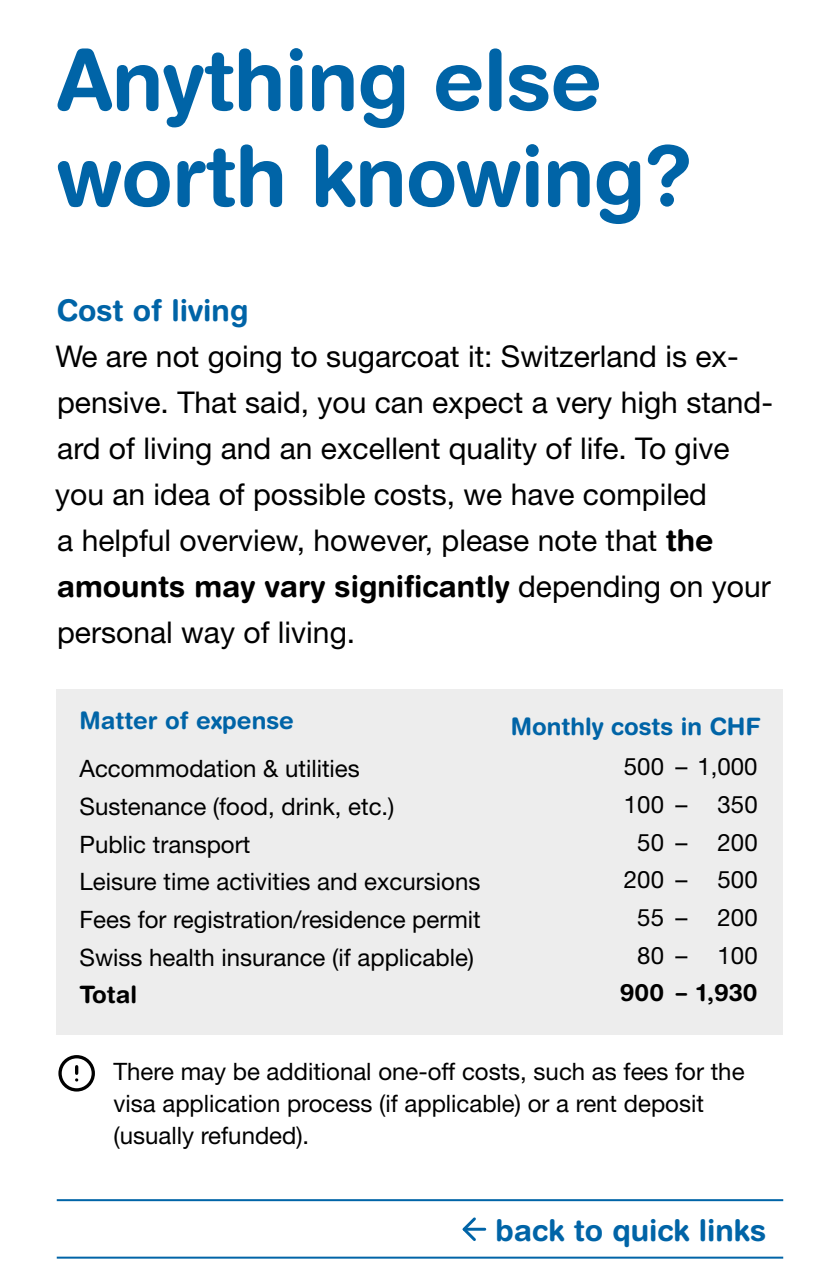
<style>
.page{position:relative;width:840px;height:1287px;background:#fff}
.page>*{position:absolute;margin:0;border:0;box-sizing:border-box;transform-origin:0 0}
._01_Seitentitel{font:700 84px/96px "Helvetica Rounded LT Std";letter-spacing:-.01em;color:#0064a7}
.t1{font:30px/46px "Helvetica Neue LT Std";color:#000}
.t2{font:700 30px "Helvetica Rounded LT Std";color:#0064a7}
._02_Leadin{font:24px/32px "Helvetica Neue LT Std";color:#000}
.t3{font:700 24px "Helvetica Rounded LT Std";color:#0064a7}
.t4{font:700 24px "Helvetica Rounded LT Std";color:#000}
.s1{font-family:"Helvetica Rounded LT Std";font-weight:700}
</style>
<div class="page">
<div style="left:57px;top:689px;width:725px;height:345px;background:#ededed"></div>
<div style="left:58px;top:1055px;width:37px;height:37px;border:3px solid #000;border-radius:50%"></div>
<svg style="left:75px;top:1067px;width:3px;height:15px"></svg>
<hr style="left:57px;top:1199px;width:725px;height:2px;background:#0064a7">
<hr style="left:57px;top:1257px;width:725px;height:2px;background:#0064a7">
<hr style="left:464px;top:1228px;width:20px;height:3px;background:#0064a7">
<svg style="left:462px;top:1217px;width:16px;height:24px"></svg>
<p class="_01_Seitentitel" style="left:57px;top:31px;width:637px">Anything else worth knowing?</p>
<p class="t2" style="left:56px;top:292px;width:193px">Cost of living</p>
<p class="t1" style="left:55px;top:333px;width:719px">We are not going to sugarcoat it: Switzerland is ex&shy;pensive. That said, you can expect a very high stand&shy;ard of living and an excellent quality of life. To give you an idea of possible costs, we have compiled<br>a helpful overview, however, please note that <span class="s1">the amounts may vary significantly</span> depending on your personal way of living.</p>
<p class="t3" style="left:79px;top:706px;width:216px">Matter of expense</p>
<p class="_02_Leadin" style="left:79px;top:752px;width:282px">Accommodation &amp; utilities</p>
<p class="_02_Leadin" style="left:79px;top:790px;width:316px">Sustenance (food, drink, etc.)</p>
<p class="_02_Leadin" style="left:79px;top:828px;width:172px">Public transport</p>
<p class="_02_Leadin" style="left:79px;top:865px;width:402px">Leisure time activities and excursions</p>
<p class="_02_Leadin" style="left:79px;top:903px;width:402px">Fees for registration/residence permit</p>
<p class="_02_Leadin" style="left:79px;top:941px;width:396px">Swiss health insurance (if applicable)</p>
<p class="t4" style="left:79px;top:980px;width:59px">Total</p>
<p class="t3" style="left:510px;top:712px;width:251px">Monthly costs in CHF</p>
<p class="_02_Leadin" style="left:623px;top:750px;width:135px">500 – 1,000</p>
<p class="_02_Leadin" style="left:623px;top:788px;width:65px">100 –</p>
<p class="_02_Leadin" style="left:717px;top:788px;width:42px">350</p>
<p class="_02_Leadin" style="left:637px;top:826px;width:52px">50 –</p>
<p class="_02_Leadin" style="left:717px;top:826px;width:42px">200</p>
<p class="_02_Leadin" style="left:623px;top:863px;width:65px">200 –</p>
<p class="_02_Leadin" style="left:717px;top:863px;width:42px">500</p>
<p class="_02_Leadin" style="left:637px;top:901px;width:52px">55 –</p>
<p class="_02_Leadin" style="left:717px;top:901px;width:42px">200</p>
<p class="_02_Leadin" style="left:637px;top:939px;width:52px">80 –</p>
<p class="_02_Leadin" style="left:717px;top:939px;width:42px">100</p>
<p class="t4" style="left:619px;top:978px;width:139px">900 – 1,930</p>
<p class="_02_Leadin" style="left:113px;top:1055px;width:632px">There may be additional one-off costs, such as fees for the visa application process (if applicable) or a rent deposit (usually refunded).</p>
<p class="t2" style="left:495px;top:1212px;width:272px">back to quick links</p>
</div>
